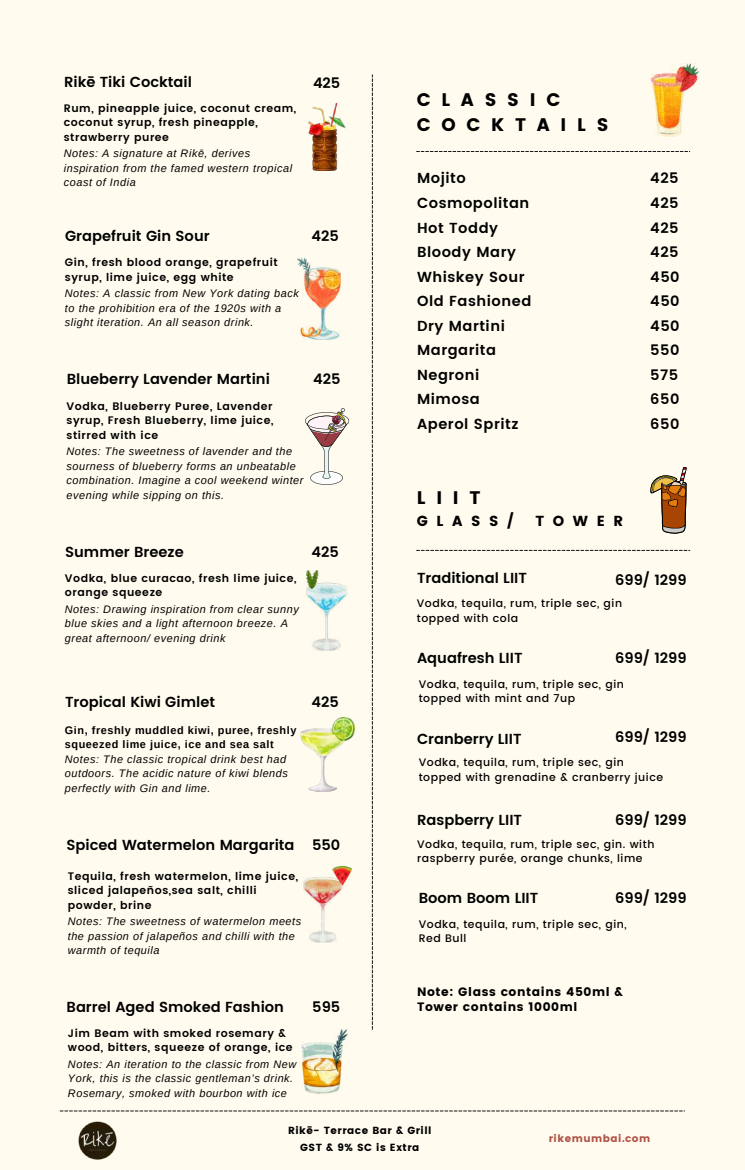
<style>
.page{position:relative;width:745px;height:1170px;background:#fff}
.page>*{position:absolute;margin:0;border:0;box-sizing:border-box;transform-origin:0 0}
.t1{font:18.12px/25.4px "Poppins";letter-spacing:.59em;color:#000}
.t2{font:600 14.5px/24.5px "Poppins";color:#000;text-align:justify}
.t3{font:600 14.5px/24.5px "Poppins";letter-spacing:.035em;color:#000}
.t4{font:14.5px "Poppins";letter-spacing:.59em;color:#000}
.t5{font:12.12px/15px "Poppins";letter-spacing:.05em;color:#000}
.t6{font:italic 10.88px/14.5px "Arimo";letter-spacing:.05em;color:#000}
.t7{font:600 10.88px/14.5px "Poppins";letter-spacing:.05em;color:#000}
.t8{font:500 10.88px/14.5px "Poppins";letter-spacing:.05em;color:#000}
.t9{font:700 10.88px/14.5px "Arimo";letter-spacing:.05em;color:#000}
.t10{font:10.25px/17.1px "Poppins";letter-spacing:.05em;color:#000;text-align:center}
.t11{font:10.25px "Poppins";letter-spacing:.05em;color:#af5346}
</style>
<div class="page">
<div style="left:0;top:0;width:744px;height:1169px;background:#fffcef"></div>
<svg style="left:372px;top:74px;width:1px;height:955px"></svg>
<svg style="left:416px;top:549px;width:274px;height:1px"></svg>
<svg style="left:416px;top:151px;width:274px;height:1px"></svg>
<img style="left:650px;top:64px;width:48px;height:72px">
<svg style="left:650px;top:467px;width:36px;height:66px"></svg>
<img style="left:306px;top:570px;width:41px;height:80px">
<img style="left:300px;top:717px;width:55px;height:74px">
<img style="left:303px;top:866px;width:48px;height:75px">
<img style="left:301px;top:1029px;width:46px;height:63px">
<svg style="left:305px;top:408px;width:44px;height:77px"></svg>
<img style="left:308px;top:104px;width:37px;height:66px">
<img style="left:78px;top:1121px;width:39px;height:39px">
<svg style="left:60px;top:1110px;width:624px;height:1px"></svg>
<img style="left:298px;top:257px;width:42px;height:82px">
<h2 class="t2" style="left:64px;top:69px;width:129px">Rikē Tiki Cocktail</h2>
<p class="t7" style="left:64px;top:101px;width:234px">Rum, pineapple juice, coconut cream, coconut syrup, fresh pineapple, strawberry puree</p>
<p class="t6" style="left:64px;top:146px;width:230px">Notes: A signature at Rikē, derives inspiration from the famed western tropical coast of India</p>
<h2 class="t2" style="left:313px;top:70px;width:29px">425</h2>
<h2 class="t2" style="left:65px;top:224px;width:146px">Grapefruit Gin Sour</h2>
<p class="t7" style="left:65px;top:255px;width:214px">Gin, fresh blood orange, grapefruit syrup, lime juice, egg white</p>
<p class="t6" style="left:65px;top:286px;width:235px">Notes: A classic from New York dating back to the prohibition era of the 1920s with a slight iteration. An all season drink.</p>
<h2 class="t2" style="left:311px;top:224px;width:29px">425</h2>
<h2 class="t2" style="left:67px;top:367px;width:205px">Blueberry Lavender Martini</h2>
<p class="t7" style="left:66px;top:398px;width:208px;text-align:justify">Vodka, Blueberry Puree, Lavender syrup, Fresh Blueberry, lime juice, stirred with ice</p>
<p class="t6" style="left:66px;top:444px;width:238px">Notes: The sweetness of lavender and the sourness of blueberry forms an unbeatable combination. Imagine a cool weekend winter evening while sipping on this.</p>
<h2 class="t2" style="left:313px;top:367px;width:29px">425</h2>
<h2 class="t2" style="left:65px;top:539px;width:120px">Summer Breeze</h2>
<p class="t7" style="left:65px;top:570px;width:233px">Vodka, blue curacao, fresh lime juice, orange squeeze</p>
<p class="t6" style="left:65px;top:601px;width:235px">Notes: Drawing inspiration from clear sunny blue skies and a light afternoon breeze. A great afternoon/ evening drink</p>
<h2 class="t2" style="left:311px;top:539px;width:29px">425</h2>
<h2 class="t2" style="left:65px;top:689px;width:151px">Tropical Kiwi Gimlet</h2>
<p class="t9" style="left:65px;top:722px;width:233px">Gin, freshly muddled kiwi, puree, freshly squeezed lime juice, ice and sea salt</p>
<p class="t6" style="left:65px;top:751px;width:224px">Notes: The classic tropical drink best had outdoors. The acidic nature of kiwi blends perfectly with Gin and lime.</p>
<h2 class="t2" style="left:311px;top:689px;width:29px">425</h2>
<h2 class="t2" style="left:66px;top:832px;width:229px">Spiced Watermelon Margarita</h2>
<p class="t7" style="left:68px;top:868px;width:232px">Tequila, fresh watermelon, lime juice, sliced jalapeños,sea salt, chilli powder, brine</p>
<p class="t6" style="left:68px;top:913px;width:235px">Notes: The sweetness of watermelon meets the passion of jalapeños and chilli with the warmth of tequila</p>
<h2 class="t2" style="left:312px;top:832px;width:30px">550</h2>
<h2 class="t2" style="left:66px;top:994px;width:219px">Barrel Aged Smoked Fashion</h2>
<p class="t7" style="left:68px;top:1025px;width:226px">Jim Beam with smoked rosemary &amp; wood, bitters, squeeze of orange, ice</p>
<p class="t6" style="left:68px;top:1056px;width:230px">Notes: An iteration to the classic from New<br>York, this is the classic gentleman’s drink.<br>Rosemary, smoked with bourbon with ice</p>
<h2 class="t2" style="left:312px;top:994px;width:29px">595</h2>
<h1 class="t1" style="left:417px;top:87px;width:193px">CLASSIC<br>COCKTAILS</h1>
<h2 class="t3" style="left:417px;top:166px;width:116px">Mojito<br>Cosmopolitan<br>Hot Toddy<br>Bloody Mary<br>Whiskey Sour<br>Old Fashioned<br>Dry Martini<br>Margarita<br>Negroni<br>Mimosa<br>Aperol Spritz</h2>
<h2 class="t2" style="left:650px;top:166px;width:31px">425<br>425<br>425<br>425<br>450<br>450<br>450<br>550<br>575<br>650<br>650</h2>
<h1 class="t1" style="left:417px;top:485px;width:65px">LIIT</h1>
<h2 class="t4" style="left:417px;top:512px;width:98px">GLASS/</h2>
<h2 class="t4" style="left:535px;top:512px;width:89px">TOWER</h2>
<h2 class="t2" style="left:417px;top:565px;width:111px">Traditional LIIT</h2>
<h2 class="t2" style="left:615px;top:567px;width:73px">699/ 1299</h2>
<p class="t8" style="left:417px;top:596px;width:207px">Vodka, tequila, rum, triple sec, gin topped with cola</p>
<h2 class="t2" style="left:417px;top:645px;width:107px">Aquafresh LIIT</h2>
<h2 class="t2" style="left:615px;top:645px;width:73px">699/ 1299</h2>
<p class="t8" style="left:418px;top:676px;width:207px">Vodka, tequila, rum, triple sec, gin topped with mint and 7up</p>
<h2 class="t2" style="left:417px;top:726px;width:106px">Cranberry LIIT</h2>
<h2 class="t2" style="left:615px;top:724px;width:73px">699/ 1299</h2>
<p class="t8" style="left:418px;top:755px;width:246px">Vodka, tequila, rum, triple sec, gin topped with grenadine &amp; cranberry juice</p>
<h2 class="t2" style="left:417px;top:807px;width:106px">Raspberry LIIT</h2>
<h2 class="t2" style="left:615px;top:807px;width:73px">699/ 1299</h2>
<p class="t8" style="left:417px;top:836px;width:239px">Vodka, tequila, rum, triple sec, gin. with raspberry purée, orange chunks, lime</p>
<h2 class="t2" style="left:418px;top:885px;width:121px">Boom Boom LIIT</h2>
<h2 class="t2" style="left:615px;top:885px;width:73px">699/ 1299</h2>
<p class="t8" style="left:418px;top:916px;width:209px">Vodka, tequila, rum, triple sec, gin,<br>Red Bull</p>
<p class="t5" style="left:417px;top:984px;width:207px">Note: Glass contains 450ml &amp;<br>Tower contains 1000ml</p>
<p class="t10" style="left:288px;top:1121px;width:145px">Rikē- Terrace Bar &amp; Grill<br>GST &amp; 9% SC is Extra</p>
<p class="t11" style="left:548px;top:1132px;width:103px">rikemumbai.com</p>
</div>
